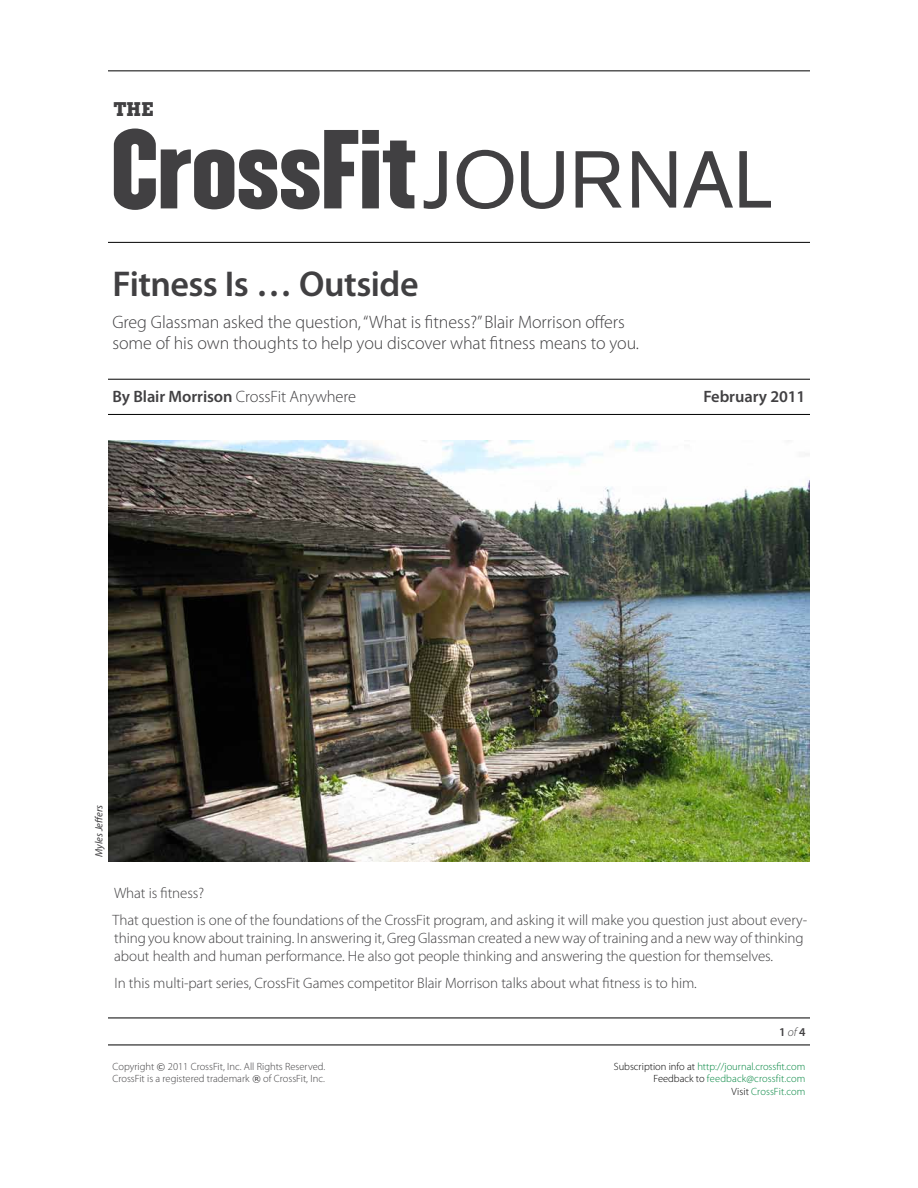
<style>
.page{position:relative;width:918px;height:1188px;background:#fff}
.page>*{position:absolute;margin:0;border:0;box-sizing:border-box;transform-origin:0 0}
.t1{font:79.8px "Akzidenz Grotesk BE";color:#414042}
.t2{font:600 36px "Myriad Pro";letter-spacing:-.015em;color:#414042}
.t3{font:700 19.65px "Boton";color:#414042}
.t4{font:300 18px/21px "Myriad Pro";letter-spacing:-.005em;color:#414042}
.t5{font:300 16.5px "Myriad Pro";letter-spacing:-.005em;color:#414042}
.t6{font:600 16.5px "Myriad Pro";letter-spacing:-.005em;color:#414042}
.t7{font:300 15px/27px "Myriad Pro";letter-spacing:-.005em;color:#414042}
.t8{font:600 12px "Myriad Pro";color:#414042}
.t9{font:300 10.5px/12.6px "Myriad Pro";color:#00853f;text-align:right}
.t10{font:300 10.5px/12.6px "Myriad Pro";color:#414042}
.t11{font:italic 10.5px "Myriad Pro";letter-spacing:-.005em;color:#414042}
.s1{font-weight:600}
.s2{font-weight:300;font-style:italic}
.s3{font-family:"Verdana";font-weight:400;font-size:9px}
.s4{color:#000}
</style>
<div class="page">
<hr style="left:108px;top:1018px;width:702px;height:1px;background:#000">
<hr style="left:108px;top:1045px;width:702px;height:1px;background:#000">
<svg style="left:114px;top:129px;width:301px;height:81px"></svg>
<hr style="left:108px;top:242px;width:702px;height:1px;background:#000">
<hr style="left:108px;top:71px;width:702px;height:1px;background:#000">
<hr style="left:108px;top:379px;width:702px;height:1px;background:#000">
<hr style="left:108px;top:414px;width:702px;height:1px;background:#000">
<img style="left:108px;top:440px;width:702px;height:421px">
<h3 class="t3" style="left:114px;top:98px;width:41px">THE</h3>
<h1 class="t1" style="left:423px;top:132px;width:354px">JOURNAL</h1>
<h2 class="t2" style="left:112px;top:261px;width:308px">Fitness Is … Outside</h2>
<p class="t4" style="left:112px;top:312px;width:528px">Greg Glassman asked the question, “What is fitness?” Blair Morrison offers some of his own thoughts to help you discover what fitness means to you.</p>
<p class="t5" style="left:112px;top:387px;width:245px"><span class="s1">By Blair Morrison</span> CrossFit Anywhere</p>
<p class="t6" style="left:703px;top:386px;width:104px">February 2011</p>
<p class="t11" style="left:92px;top:857px;width:53px;rotate:-90deg">Myles Jeffers</p>
<p class="t7" style="left:113px;top:880px;width:696px">What is fitness?<br>That question is one of the foundations of the CrossFit program, and asking it will make you question just about every-</p>
<p class="t7" style="left:114px;top:930px;width:691px;line-height:18px">thing you know about training. In answering it, Greg Glassman created a new way of training and a new way of thinking about health and human performance. He also got people thinking and answering the question for themselves.</p>
<p class="t7" style="left:114px;top:970px;width:584px">In this multi-part series, CrossFit Games competitor Blair Morrison talks about what fitness is to him.</p>
<p class="t8" style="left:779px;top:1024px;width:28px">1 <span class="s2">of</span> 4</p>
<p class="t10" style="left:112px;top:1060px;width:214px">Copyright <span class="s3">©</span> 2011 CrossFit, Inc. All Rights Reserved.<br>CrossFit is a registered trademark <span class="s3">®</span> of CrossFit, Inc.</p>
<p class="t9" style="left:614px;top:1060px;width:193px"><span class="s4">Subscription info at</span> http://journal.crossfit.com<br><span class="s4">Feedback to</span> feedback@crossfit.com<br><span class="s4">Visit</span> CrossFit.com</p>
</div>
